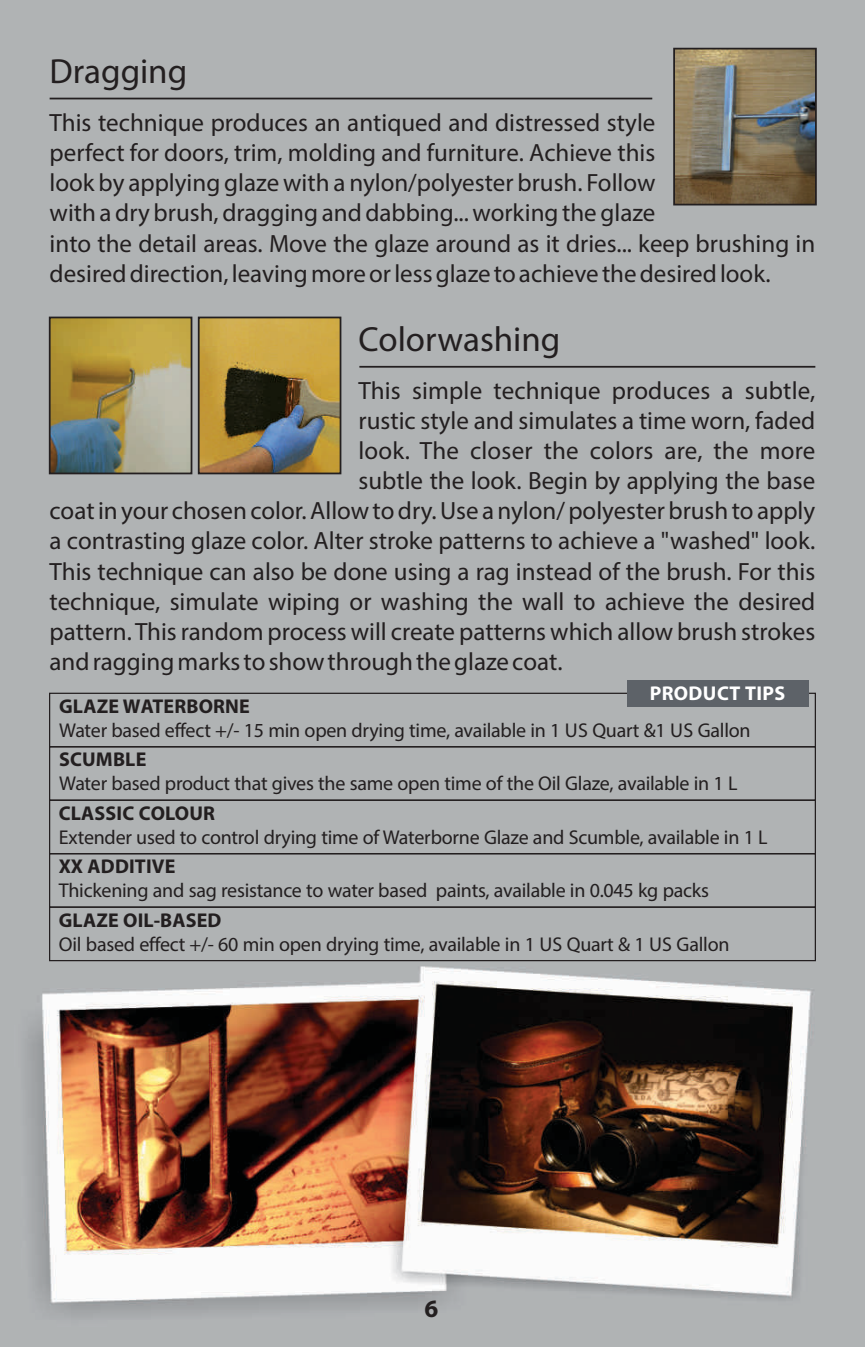
<style>
.page{position:relative;width:865px;height:1347px;background:#fff}
.page>*{position:absolute;margin:0;border:0;box-sizing:border-box;transform-origin:0 0}
.t1{font:35px "Myriad Pro";color:#231f20}
.t2{font:25px/30px "Myriad Pro";color:#231f20}
.t3{font:700 25px "Myriad Pro";color:#231f20}
.t4{font:20px "Myriad Pro";letter-spacing:-.015em;color:#231f20}
.t5{font:700 20px "Myriad Pro";letter-spacing:.01em;color:#231f20}
.t6{font:700 20px "Myriad Pro";letter-spacing:.02em;color:#fff}
</style>
<div class="page">
<img style="left:0;top:0;width:865px;height:1346px">
<div style="left:49px;top:692px;width:767px;height:55px;border:1px solid #231f20"></div>
<div style="left:49px;top:746px;width:767px;height:55px;border:1px solid #231f20"></div>
<div style="left:49px;top:799px;width:767px;height:55px;border:1px solid #231f20"></div>
<div style="left:49px;top:853px;width:767px;height:54px;border:1px solid #231f20"></div>
<div style="left:49px;top:906px;width:767px;height:55px;border:1px solid #231f20"></div>
<img style="left:676px;top:51px;width:137px;height:151px">
<div style="left:673px;top:48px;width:143px;height:157px;border:2px solid #231f20"></div>
<img style="left:201px;top:319px;width:137px;height:152px">
<div style="left:198px;top:316px;width:143px;height:158px;border:2px solid #231f20"></div>
<hr style="left:359px;top:366px;width:456px;height:2px;background:#231f20">
<img style="left:52px;top:319px;width:137px;height:152px">
<div style="left:49px;top:316px;width:143px;height:158px;border:2px solid #231f20"></div>
<hr style="left:50px;top:98px;width:602px;height:1px;background:#231f20">
<div style="left:627px;top:680px;width:181px;height:26px;background:#5d6268"></div>
<h1 class="t1" style="left:50px;top:50px;width:139px">Dragging</h1>
<p class="t2" style="left:50px;top:107px;width:767px">This technique produces an antiqued and distressed style<br>perfect for doors, trim, molding and furniture. Achieve this<br>look by applying glaze with a nylon/polyester brush. Follow<br>with a dry brush, dragging and dabbing... working the glaze<br>into the detail areas. Move the glaze around as it dries... keep brushing in desired direction, leaving more or less glaze to achieve the desired look.</p>
<h1 class="t1" style="left:358px;top:317px;width:203px">Colorwashing</h1>
<p class="t2" style="left:358px;top:375px;width:458px">This simple technique produces a subtle,</p>
<p class="t2" style="left:358px;top:405px;width:458px">rustic style and simulates a time worn, faded</p>
<p class="t2" style="left:358px;top:435px;width:458px">look. The closer the colors are, the more</p>
<p class="t2" style="left:358px;top:465px;width:458px">subtle the look. Begin by applying the base</p>
<p class="t2" style="left:50px;top:495px;width:767px">coat in your chosen color. Allow to dry. Use a nylon/ polyester brush to apply</p>
<p class="t2" style="left:50px;top:525px;width:767px">a contrasting glaze color. Alter stroke patterns to achieve a "washed" look.</p>
<p class="t2" style="left:50px;top:556px;width:767px">This technique can also be done using a rag instead of the brush. For this</p>
<p class="t2" style="left:50px;top:586px;width:767px">technique, simulate wiping or washing the wall to achieve the desired</p>
<p class="t2" style="left:50px;top:616px;width:767px">pattern. This random process will create patterns which allow brush strokes</p>
<p class="t2" style="left:50px;top:646px;width:514px">and ragging marks to show through the glaze coat.</p>
<p class="t6" style="left:649px;top:680px;width:137px">PRODUCT TIPS</p>
<p class="t5" style="left:59px;top:693px;width:192px">GLAZE WATERBORNE</p>
<p class="t4" style="left:59px;top:717px;width:693px">Water based effect +/- 15 min open drying time, available in 1 US Quart &amp;1 US Gallon</p>
<p class="t5" style="left:59px;top:746px;width:89px">SCUMBLE</p>
<p class="t4" style="left:59px;top:771px;width:680px">Water based product that gives the same open time of the Oil Glaze, available in 1 L</p>
<p class="t5" style="left:59px;top:799px;width:158px">CLASSIC COLOUR</p>
<p class="t4" style="left:59px;top:824px;width:710px">Extender used to control drying time of Waterborne Glaze and Scumble, available in 1 L</p>
<p class="t5" style="left:59px;top:853px;width:118px">XX ADDITIVE</p>
<p class="t4" style="left:59px;top:878px;width:651px">Thickening and sag resistance to water based paints, available in 0.045 kg packs</p>
<p class="t5" style="left:59px;top:906px;width:164px">GLAZE OIL-BASED</p>
<p class="t4" style="left:59px;top:931px;width:672px">Oil based effect +/- 60 min open drying time, available in 1 US Quart &amp; 1 US Gallon</p>
<p class="t3" style="left:424px;top:1292px;width:15px">6</p>
</div>
